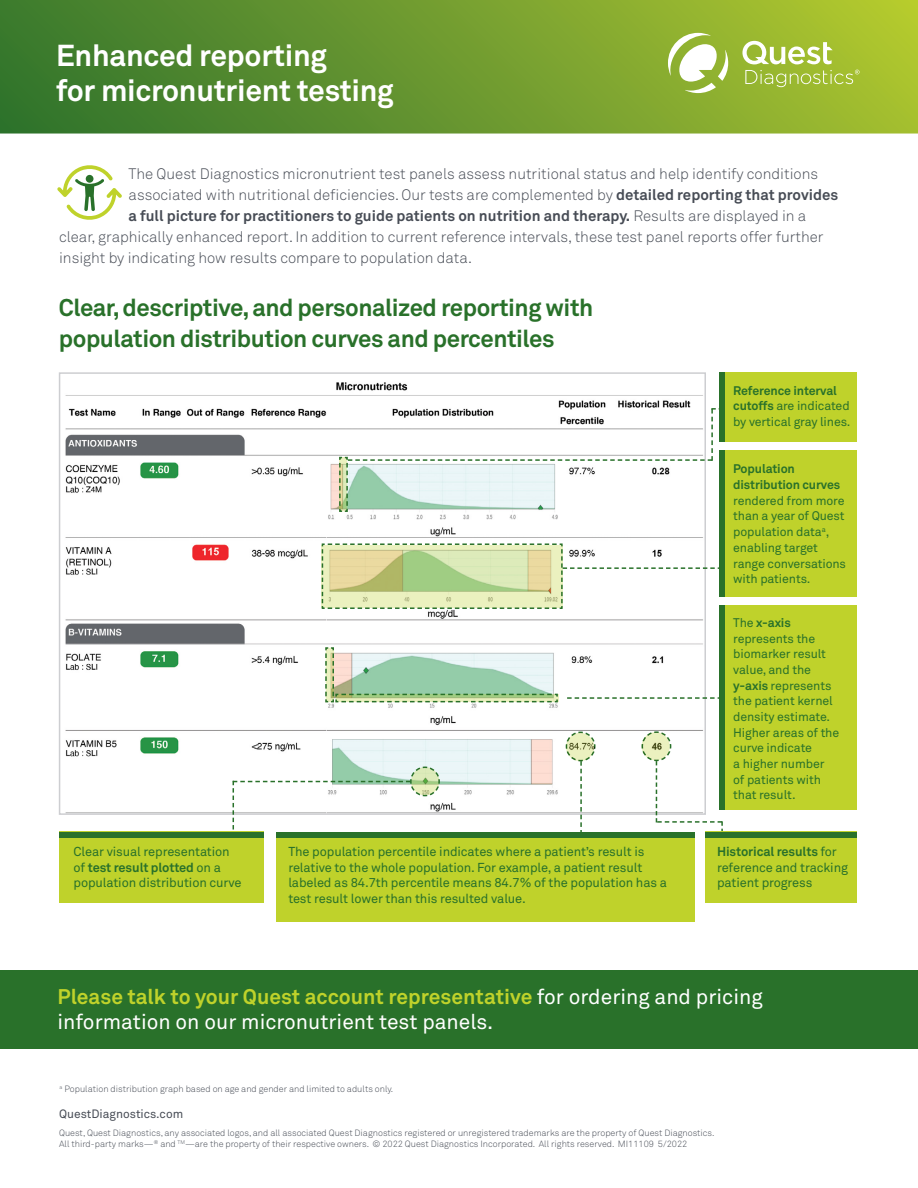
<style>
.page{position:relative;width:918px;height:1188px;background:#fff}
.page>*{position:absolute;margin:0;border:0;box-sizing:border-box;transform-origin:0 0}
.t1{font:700 30px/34.3px "Akkurat Pro";letter-spacing:-.01em;color:#fff}
.t2{font:700 24px/31.5px "Akkurat Pro";letter-spacing:-.02em;color:#29712a}
.t3{font:21px/25.5px "Akkurat Pro";color:#fff}
.t4{font:300 15px "Akkurat Pro";color:#474c55}
.t5{font:700 15px "Akkurat Pro";color:#474c55}
.t6{font:12.9px/15.8px "Akkurat Pro";letter-spacing:-.01em;color:#29712a}
.t7{font:12.3px/15.8px "Akkurat Pro";letter-spacing:-.01em;color:#29712a}
.t8{font:700 12.3px/15.8px "Akkurat Pro";letter-spacing:-.01em;color:#29712a}
.t9{font:12px "Akkurat Pro";color:#474c55}
.t10{font:300 9px/10.5px "Akkurat Pro";color:#474c55}
.s1{font-weight:700}
.s2{font-weight:300}
.s3{font-weight:700;color:#bfd22b}
</style>
<div class="page">
<img style="left:65px;top:382px;width:638px;height:430px">
<svg style="left:0;top:0;width:918px;height:134px;background:#6d9a2f"></svg>
<svg style="left:668px;top:33px;width:60px;height:60px"></svg>
<svg style="left:742px;top:41px;width:118px;height:46px;background:#b2c85a"></svg>
<div style="left:0;top:970px;width:918px;height:79px;background:#29712a"></div>
<svg style="left:57px;top:165px;width:65px;height:55px"></svg>
<div style="left:719px;top:372px;width:137px;height:69px;background:#bfd22b"></div>
<div style="left:719px;top:451px;width:137px;height:146px;background:#bfd22b"></div>
<div style="left:719px;top:605px;width:137px;height:205px;background:#bfd22b"></div>
<svg style="left:325px;top:647px;width:234px;height:56px;background:#bedac1"></svg>
<svg style="left:567px;top:697px;width:152px;height:2px"></svg>
<svg style="left:321px;top:543px;width:398px;height:67px"></svg>
<svg style="left:565px;top:731px;width:31px;height:101px"></svg>
<svg style="left:641px;top:731px;width:82px;height:102px"></svg>
<div style="left:719px;top:372px;width:6px;height:69px;background:#29712a"></div>
<div style="left:719px;top:451px;width:6px;height:146px;background:#29712a"></div>
<div style="left:719px;top:605px;width:6px;height:205px;background:#29712a"></div>
<div style="left:59px;top:832px;width:204px;height:71px;background:#bfd22b"></div>
<div style="left:276px;top:832px;width:418px;height:90px;background:#bfd22b"></div>
<div style="left:59px;top:832px;width:204px;height:5px;background:#29712a"></div>
<div style="left:705px;top:832px;width:151px;height:71px;background:#bfd22b"></div>
<div style="left:705px;top:832px;width:151px;height:5px;background:#29712a"></div>
<div style="left:276px;top:832px;width:418px;height:5px;background:#29712a"></div>
<svg style="left:338px;top:408px;width:385px;height:105px"></svg>
<svg style="left:233px;top:766px;width:208px;height:71px"></svg>
<h1 class="t1" style="left:56px;top:38px;width:339px">Enhanced reporting<br>for micronutrient testing</h1>
<h3 class="t4" style="left:129px;top:165px;width:691px">The Quest Diagnostics micronutrient test panels assess nutritional status and help identify conditions</h3>
<h3 class="t4" style="left:129px;top:186px;width:711px">associated with nutritional deficiencies. Our tests are complemented by <span class="s1">detailed reporting that provides</span></h3>
<h3 class="t5" style="left:129px;top:206px;width:679px">a full picture for practitioners to guide patients on nutrition and therapy. <span class="s2">Results are displayed in a</span></h3>
<h3 class="t4" style="left:59px;top:228px;width:766px">clear, graphically enhanced report. In addition to current reference intervals, these test panel reports offer further</h3>
<h3 class="t4" style="left:59px;top:249px;width:415px">insight by indicating how results compare to population data.</h3>
<h2 class="t2" style="left:59px;top:291px;width:536px">Clear, descriptive, and personalized reporting with population distribution curves and percentiles</h2>
<h3 class="t7" style="left:733px;top:382px;width:119px"><span class="s1">Reference interval cutoffs</span> are indicated by vertical gray lines.</h3>
<h3 class="t8" style="left:733px;top:461px;width:109px">Population distribution curves</h3>
<h3 class="t7" style="left:733px;top:493px;width:114px">rendered from more than a year of Quest population data<sup>a</sup>, enabling target range conversations with patients.</h3>
<h3 class="t7" style="left:733px;top:615px;width:108px">The <span class="s1">x-axis </span>represents the biomarker result value, and the <span class="s1">y-axis</span> represents the patient kernel density estimate.<br>Higher areas of the curve indicate<br>a higher number<br>of patients with that result.</h3>
<h3 class="t6" style="left:73px;top:844px;width:170px">Clear visual representation of <span class="s1">test result plotted</span> on a population distribution curve</h3>
<p class="t6" style="left:288px;top:844px;width:380px">The population percentile indicates where a patient’s result is relative to the whole population. For example, a patient result labeled as 84.7th percentile means 84.7% of the population has a test result lower than this resulted value.</p>
<h3 class="t6" style="left:717px;top:844px;width:132px"><span class="s1">Historical results</span> for reference and tracking patient progress</h3>
<h3 class="t3" style="left:58px;top:984px;width:707px"><span class="s3">Please talk to your Quest account representative</span> for ordering and pricing information on our micronutrient test panels.</h3>
<p class="t10" style="left:60px;top:1084px;width:335px"><sup>a</sup> Population distribution graph based on age and gender and limited to adults only.</p>
<h3 class="t9" style="left:59px;top:1106px;width:126px">QuestDiagnostics.com</h3>
<p class="t10" style="left:59px;top:1128px;width:657px">Quest, Quest Diagnostics, any associated logos, and all associated Quest Diagnostics registered or unregistered trademarks are the property of Quest Diagnostics.<br>All third-party marks—<sup>®</sup> and <sup>TM</sup>—are the property of their respective owners. © 2022 Quest Diagnostics Incorporated. All rights reserved. MI11109 5/2022</p>
</div>
